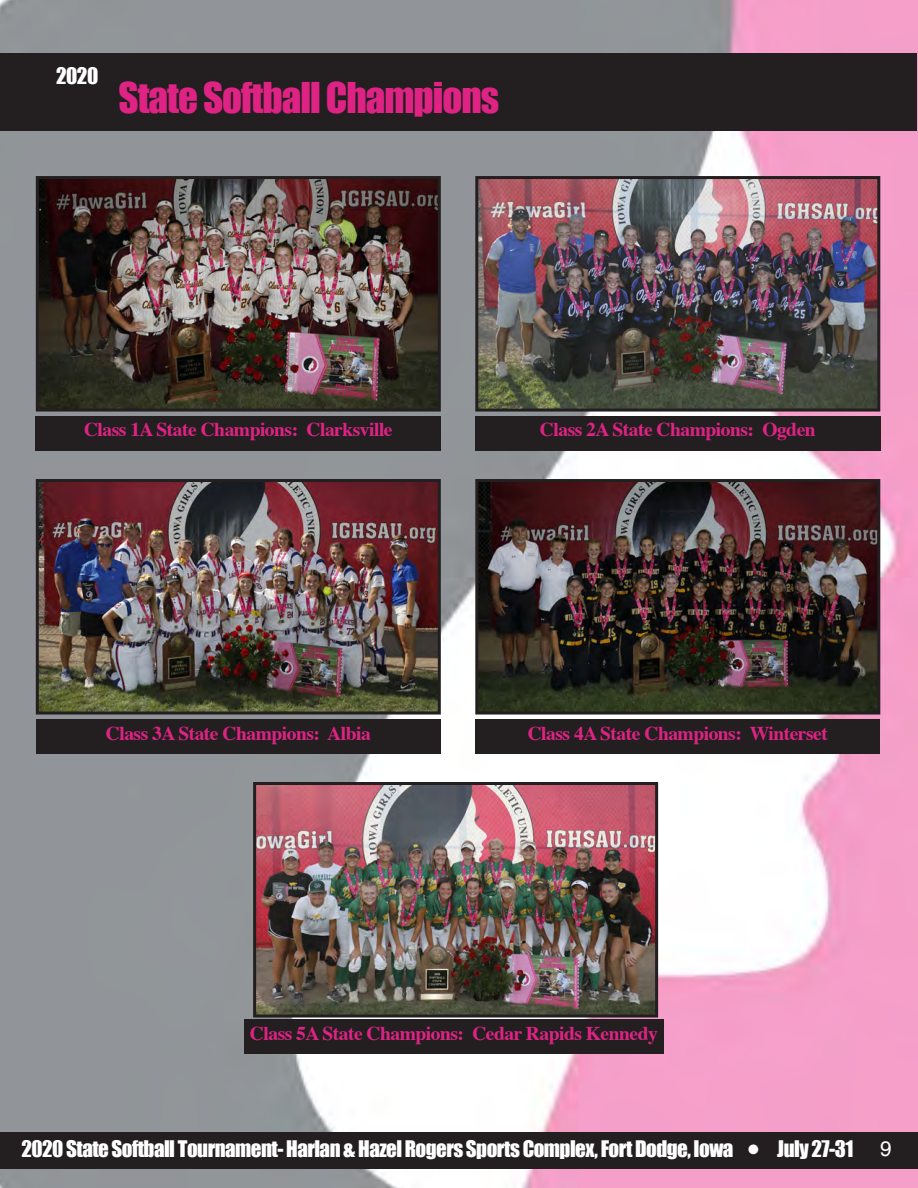
<style>
.page{position:relative;width:918px;height:1188px;background:#fff}
.page>*{position:absolute;margin:0;border:0;box-sizing:border-box;transform-origin:0 0}
.t1{font:39px "Impact";letter-spacing:-.025em;color:#df2384}
.t2{font:21px "Impact";letter-spacing:-.025em;color:#fff}
.t3{font:21px "Helvetica";color:#fff}
.t4{font:700 19.5px "Times";letter-spacing:-.025em;color:#df2384}
.t5{font:13.5px "Zapf Dingbats ITC";color:#fff}
</style>
<div class="page">
<img style="left:0;top:0;width:918px;height:1188px">
<img style="left:40px;top:180px;width:397px;height:228px">
<div style="left:36px;top:176px;width:405px;height:236px;border:3px solid #231f20"></div>
<img style="left:479px;top:180px;width:397px;height:228px">
<div style="left:475px;top:176px;width:405px;height:236px;border:3px solid #231f20"></div>
<img style="left:40px;top:483px;width:397px;height:228px">
<div style="left:36px;top:479px;width:405px;height:236px;border:3px solid #231f20"></div>
<img style="left:479px;top:483px;width:397px;height:228px">
<div style="left:475px;top:479px;width:405px;height:236px;border:3px solid #231f20"></div>
<img style="left:257px;top:786px;width:397px;height:228px">
<div style="left:253px;top:782px;width:405px;height:236px;border:3px solid #231f20"></div>
<div style="left:1px;top:53px;width:916px;height:78px;background:#231f20"></div>
<div style="left:36px;top:416px;width:405px;height:34px;background:#231f20"></div>
<div style="left:475px;top:416px;width:405px;height:34px;background:#231f20"></div>
<div style="left:36px;top:719px;width:405px;height:34px;background:#231f20"></div>
<div style="left:475px;top:719px;width:405px;height:34px;background:#231f20"></div>
<div style="left:244px;top:1019px;width:420px;height:35px;background:#231f20"></div>
<div style="left:1px;top:1132px;width:917px;height:37px;background:#231f20"></div>
<p class="t2" style="left:56px;top:63px;width:44px">2020</p>
<h1 class="t1" style="left:118px;top:74px;width:382px">State Softball Champions</h1>
<p class="t4" style="left:84px;top:422px;width:310px">Class 1A State Champions: Clarksville</p>
<p class="t4" style="left:540px;top:422px;width:277px">Class 2A State Champions: Ogden</p>
<p class="t4" style="left:106px;top:725px;width:266px">Class 3A State Champions: Albia</p>
<p class="t4" style="left:528px;top:725px;width:302px">Class 4A State Champions: Winterset</p>
<p class="t4" style="left:250px;top:1025px;width:409px">Class 5A State Champions: Cedar Rapids Kennedy</p>
<p class="t2" style="left:21px;top:1136px;width:713px">2020 State Softball Tournament- Harlan &amp; Hazel Rogers Sports Complex, Fort Dodge, Iowa</p>
<p class="t2" style="left:777px;top:1136px;width:78px">July 27-31</p>
<p class="t5" style="left:748px;top:1143px;width:12px">●</p>
<p class="t3" style="left:880px;top:1140px;width:13px">9</p>
</div>
